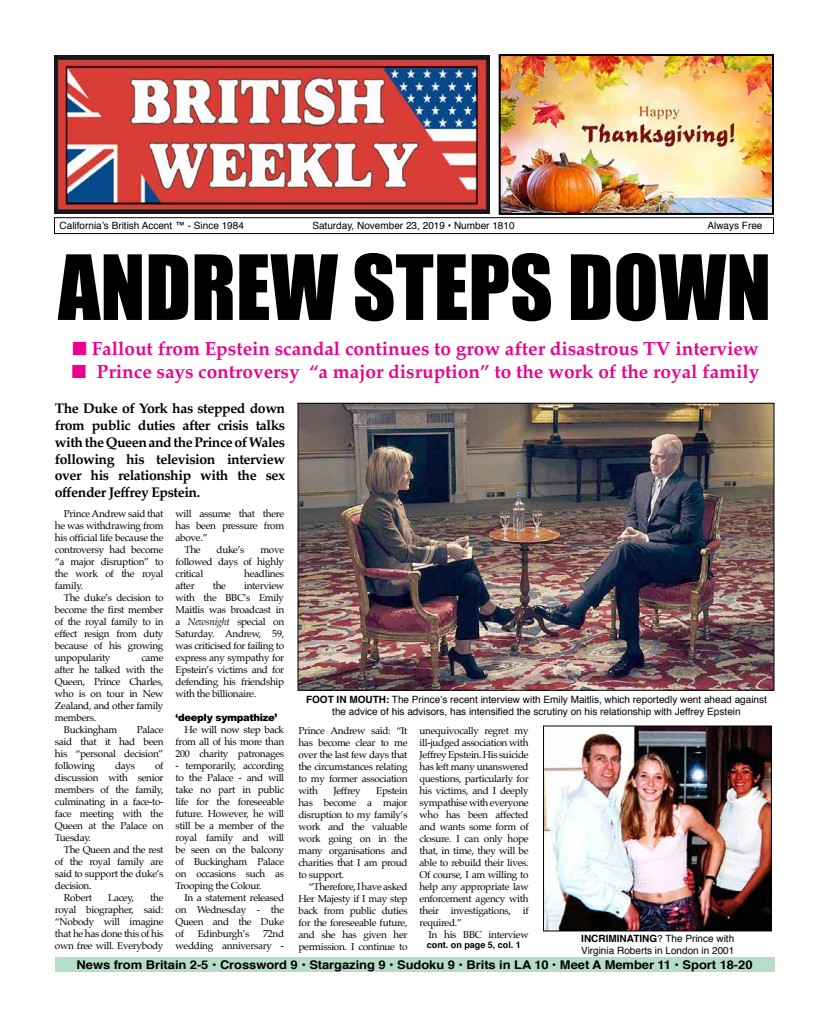
<style>
.page{position:relative;width:828px;height:1026px;background:#fff}
.page>*{position:absolute;margin:0;border:0;box-sizing:border-box;transform-origin:0 0}
.t1{font:83px "Impact";color:#000}
.t2{font:700 19px "Palatino";color:#ec008c}
.t3{font:700 14px/16.8px "Palatino";letter-spacing:-.03em;color:#000;text-align:justify}
.t4{font:700 12px "Helvetica";letter-spacing:-.005em;color:#000;scale:1.08 1}
.t5{font:10px/12px "Palatino";letter-spacing:-.03em;color:#000;text-align:justify}
.t6{font:10px/12px "Helvetica";color:#000;text-align:center}
.t7{font:900 10px "Arial";letter-spacing:-.03em;color:#000}
.t8{font:700 9px "Helvetica";color:#000}
.s1{font-style:italic}
.s2{font-weight:700}
</style>
<div class="page">
<div style="left:54px;top:217px;width:720px;height:17px;border:1px solid #000"></div>
<img style="left:54px;top:55px;width:436px;height:159px">
<div style="left:55px;top:958px;width:719px;height:14px;background:#b6dec6"></div>
<img style="left:300px;top:405px;width:472px;height:284px">
<div style="left:298px;top:403px;width:476px;height:288px;border:1px solid #000"></div>
<img style="left:545px;top:728px;width:225px;height:201px">
<div style="left:543px;top:726px;width:229px;height:205px;border:1px solid #000"></div>
<img style="left:502px;top:57px;width:269px;height:155px">
<div style="left:499px;top:54px;width:275px;height:161px;border:2px solid #000"></div>
<p class="t6" style="left:60px;top:220px;width:186px">California’s British Accent ™ - Since 1984</p>
<p class="t6" style="left:312px;top:220px;width:204px">Saturday, November 23, 2019 • Number 1810</p>
<p class="t6" style="left:707px;top:220px;width:57px">Always Free</p>
<h1 class="t1" style="left:58px;top:223px;width:715px">ANDREW STEPS DOWN</h1>
<h2 class="t2" style="left:73px;top:333px;width:688px">■ Fallout from Epstein scandal continues to grow after disastrous TV interview</h2>
<h2 class="t2" style="left:72px;top:355px;width:689px">■ Prince says controversy “a major disruption” to the work of the royal family</h2>
<h3 class="t3" style="left:55px;top:400px;width:232px">The Duke of York has stepped down from public duties after crisis talks with the Queen and the Prince of Wales following his television interview over his relationship with the sex offender Jeffrey Epstein.</h3>
<p class="t5" style="left:55px;top:508px;width:110px;text-indent:9px">Prince Andrew said that he was withdrawing from his official life because the controversy had become “a major disruption” to the work of the royal family.</p>
<p class="t5" style="left:55px;top:592px;width:110px;text-indent:9px">The duke’s decision to become the first member of the royal family to in effect resign from duty because of his growing unpopularity</p>
<p class="t5" style="left:176px;top:508px;width:110px">will assume that there</p>
<p class="t5" style="left:176px;top:520px;width:110px">has been pressure from</p>
<p class="t5" style="left:176px;top:532px;width:34px">above.”</p>
<p class="t5" style="left:185px;top:544px;width:18px">The</p>
<p class="t5" style="left:217px;top:544px;width:30px">duke’s</p>
<p class="t5" style="left:176px;top:544px;width:110px;text-indent:85px">move followed days of highly critical</p>
<p class="t5" style="left:244px;top:568px;width:41px">headlines</p>
<p class="t5" style="left:176px;top:580px;width:21px">after</p>
<p class="t5" style="left:213px;top:580px;width:15px">the</p>
<p class="t5" style="left:176px;top:580px;width:110px;text-indent:69px">interview with the BBC’s Emily Maitlis was broadcast in a <span class="s1">Newsnight</span> special on Saturday. Andrew, 59, was criticised for failing to express any sympathy for Epstein’s victims and for defending his friendship with the billionaire.</p>
<p class="t7" style="left:176px;top:710px;width:103px">‘deeply sympathize’</p>
<p class="t5" style="left:176px;top:724px;width:110px;text-indent:9px">He will now step back from all of his more than 200 charity patronages</p>
<p class="t5" style="left:176px;top:760px;width:110px">- temporarily, according to the Palace - and will take no part in public life for the foreseeable future. However, he will still be a member of the royal family and will be seen on the balcony of Buckingham Palace on occasions such as Trooping the Colour.</p>
<p class="t5" style="left:176px;top:892px;width:110px;text-indent:9px">In a statement released on Wednesday - the Queen and the Duke of</p>
<p class="t5" style="left:141px;top:652px;width:24px">came</p>
<p class="t5" style="left:55px;top:664px;width:110px">after he talked with the</p>
<p class="t5" style="left:55px;top:676px;width:110px">Queen, Prince Charles,</p>
<p class="t5" style="left:55px;top:688px;width:110px">who is on tour in New</p>
<p class="t5" style="left:55px;top:700px;width:110px">Zealand, and other family</p>
<p class="t5" style="left:55px;top:712px;width:43px">members.</p>
<p class="t5" style="left:64px;top:724px;width:55px">Buckingham</p>
<p class="t5" style="left:55px;top:724px;width:110px;text-indent:82px">Palace said that it had been his “personal decision” following</p>
<p class="t5" style="left:55px;top:760px;width:110px;text-indent:100px">of discussion with senior members of the family, culminating in a face-to&shy;face meeting with the Queen at the Palace on Tuesday.</p>
<p class="t5" style="left:64px;top:844px;width:101px">The Queen and the rest</p>
<p class="t5" style="left:55px;top:856px;width:110px">of the royal family are</p>
<p class="t5" style="left:55px;top:868px;width:110px">said to support the duke’s</p>
<p class="t5" style="left:55px;top:880px;width:38px">decision.</p>
<p class="t5" style="left:64px;top:892px;width:30px">Robert</p>
<p class="t5" style="left:108px;top:892px;width:27px">Lacey,</p>
<p class="t5" style="left:115px;top:760px;width:22px">days</p>
<p class="t5" style="left:55px;top:892px;width:110px;text-indent:95px">the royal biographer, said: “Nobody will imagine that he has done this of his own free will. Everybody</p>
<p class="t5" style="left:198px;top:928px;width:53px">Edinburgh’s</p>
<p class="t5" style="left:176px;top:928px;width:110px;text-align:right">72nd<br>wedding anniversary -</p>
<p class="t6" style="left:306px;top:694px;width:462px"><span class="s2">FOOT IN MOUTH:</span> The Prince’s recent interview with Emily Maitlis, which reportedly went ahead against the advice of his advisors, has intensified the scrutiny on his relationship with Jeffrey Epstein</p>
<p class="t5" style="left:298px;top:725px;width:111px">Prince Andrew said: “It has become clear to me over the last few days that the circumstances relating to my former association with</p>
<p class="t5" style="left:333px;top:785px;width:29px">Jeffrey</p>
<p class="t5" style="left:298px;top:785px;width:111px;text-indent:78px">Epstein has become a major disruption to my family’s work and the valuable work going on in the many organisations and charities that I am proud to support.</p>
<p class="t5" style="left:298px;top:881px;width:111px;text-indent:10px">“Therefore, I have asked Her Majesty if I may step back from public duties for the foreseeable future, and she has given her permission. I continue to</p>
<p class="t5" style="left:420px;top:725px;width:111px">unequivocally regret my ill-judged association with Jeffrey Epstein. His suicide has left many unanswered questions, particularly for his victims, and I deeply sympathise with everyone who has been affected and wants some form of closure. I can only hope that, in time, they will be able to rebuild their lives.<br>Of course, I am willing to help any appropriate law enforcement agency with their investigations, if required.”</p>
<p class="t5" style="left:429px;top:929px;width:102px">In his BBC interview</p>
<p class="t8" style="left:427px;top:938px;width:96px">cont. on page 5, col. 1</p>
<p class="t6" style="left:581px;top:933px;width:155px;text-align:left"><span class="s2">INCRIMINATING</span>? The Prince with<br>Virginia Roberts in London in 2001</p>
<p class="t4" style="left:77px;top:955px;width:627px">News from Britain 2-5 • Crossword 9 • Stargazing 9 • Sudoku 9 • Brits in LA 10 • Meet A Member 11 • Sport 18-20</p>
</div>
